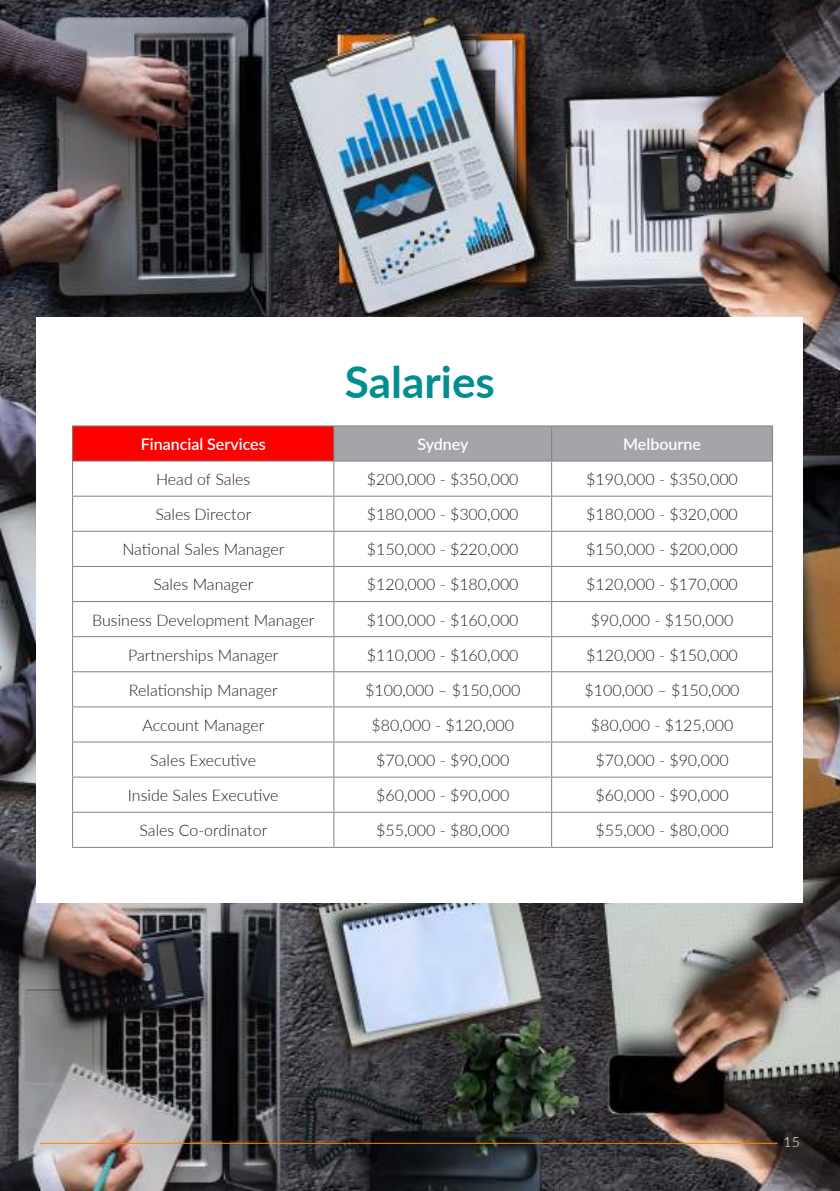
<style>
.page{position:relative;width:840px;height:1191px;background:#fff}
.page>*{position:absolute;margin:0;border:0;box-sizing:border-box;transform-origin:0 0}
.t1{font:700 44px "Lato";color:#008e91}
.t2{font:300 16px "Lato";color:#231f20}
.t3{font:600 16px "Lato";color:#fff}
.t4{font:300 14px "Lato";color:#fff}
</style>
<div class="page">
<img style="left:0;top:0;width:839px;height:1191px">
<div style="left:37px;top:317px;width:765px;height:585px;background:#fff"></div>
<div style="left:73px;top:426px;width:261px;height:35px;background:#f00"></div>
<div style="left:334px;top:426px;width:437px;height:34px;background:#a4a5a9"></div>
<svg style="left:73px;top:461px;width:698px;height:386px"></svg>
<hr style="left:72px;top:425px;width:262px;height:1px;background:#808285">
<hr style="left:72px;top:426px;width:1px;height:34px;background:#808285">
<hr style="left:334px;top:425px;width:217px;height:1px;background:#808285">
<hr style="left:333px;top:426px;width:1px;height:34px;background:#808285">
<hr style="left:551px;top:425px;width:221px;height:1px;background:#808285">
<hr style="left:551px;top:426px;width:1px;height:34px;background:#808285">
<hr style="left:771px;top:426px;width:1px;height:34px;background:#808285">
<hr style="left:72px;top:460px;width:262px;height:1px;background:#808285">
<hr style="left:72px;top:461px;width:1px;height:35px;background:#808285">
<hr style="left:334px;top:460px;width:217px;height:1px;background:#808285">
<hr style="left:333px;top:461px;width:1px;height:35px;background:#808285">
<hr style="left:551px;top:460px;width:221px;height:1px;background:#808285">
<hr style="left:551px;top:461px;width:1px;height:35px;background:#808285">
<hr style="left:771px;top:461px;width:1px;height:35px;background:#808285">
<hr style="left:72px;top:496px;width:262px;height:1px;background:#808285">
<hr style="left:72px;top:497px;width:1px;height:34px;background:#808285">
<hr style="left:334px;top:496px;width:217px;height:1px;background:#808285">
<hr style="left:333px;top:497px;width:1px;height:34px;background:#808285">
<hr style="left:551px;top:496px;width:221px;height:1px;background:#808285">
<hr style="left:551px;top:497px;width:1px;height:34px;background:#808285">
<hr style="left:771px;top:497px;width:1px;height:34px;background:#808285">
<hr style="left:72px;top:531px;width:262px;height:1px;background:#808285">
<hr style="left:72px;top:532px;width:1px;height:34px;background:#808285">
<hr style="left:334px;top:531px;width:217px;height:1px;background:#808285">
<hr style="left:333px;top:532px;width:1px;height:34px;background:#808285">
<hr style="left:551px;top:531px;width:221px;height:1px;background:#808285">
<hr style="left:551px;top:532px;width:1px;height:34px;background:#808285">
<hr style="left:771px;top:532px;width:1px;height:34px;background:#808285">
<hr style="left:72px;top:566px;width:262px;height:1px;background:#808285">
<hr style="left:72px;top:567px;width:1px;height:34px;background:#808285">
<hr style="left:334px;top:566px;width:217px;height:1px;background:#808285">
<hr style="left:333px;top:567px;width:1px;height:34px;background:#808285">
<hr style="left:551px;top:566px;width:221px;height:1px;background:#808285">
<hr style="left:551px;top:567px;width:1px;height:34px;background:#808285">
<hr style="left:771px;top:567px;width:1px;height:34px;background:#808285">
<hr style="left:72px;top:601px;width:262px;height:1px;background:#808285">
<hr style="left:72px;top:602px;width:1px;height:34px;background:#808285">
<hr style="left:334px;top:601px;width:217px;height:1px;background:#808285">
<hr style="left:333px;top:602px;width:1px;height:34px;background:#808285">
<hr style="left:551px;top:601px;width:221px;height:1px;background:#808285">
<hr style="left:551px;top:602px;width:1px;height:34px;background:#808285">
<hr style="left:771px;top:602px;width:1px;height:34px;background:#808285">
<hr style="left:72px;top:636px;width:262px;height:1px;background:#808285">
<hr style="left:72px;top:637px;width:1px;height:34px;background:#808285">
<hr style="left:334px;top:636px;width:217px;height:1px;background:#808285">
<hr style="left:333px;top:637px;width:1px;height:34px;background:#808285">
<hr style="left:551px;top:636px;width:221px;height:1px;background:#808285">
<hr style="left:551px;top:637px;width:1px;height:34px;background:#808285">
<hr style="left:771px;top:637px;width:1px;height:34px;background:#808285">
<hr style="left:72px;top:671px;width:262px;height:1px;background:#808285">
<hr style="left:72px;top:672px;width:1px;height:34px;background:#808285">
<hr style="left:334px;top:671px;width:217px;height:1px;background:#808285">
<hr style="left:333px;top:672px;width:1px;height:34px;background:#808285">
<hr style="left:551px;top:671px;width:221px;height:1px;background:#808285">
<hr style="left:551px;top:672px;width:1px;height:34px;background:#808285">
<hr style="left:771px;top:672px;width:1px;height:34px;background:#808285">
<hr style="left:72px;top:706px;width:262px;height:1px;background:#808285">
<hr style="left:72px;top:707px;width:1px;height:34px;background:#808285">
<hr style="left:334px;top:706px;width:217px;height:1px;background:#808285">
<hr style="left:333px;top:707px;width:1px;height:34px;background:#808285">
<hr style="left:551px;top:706px;width:221px;height:1px;background:#808285">
<hr style="left:551px;top:707px;width:1px;height:34px;background:#808285">
<hr style="left:771px;top:707px;width:1px;height:34px;background:#808285">
<hr style="left:72px;top:741px;width:262px;height:1px;background:#808285">
<hr style="left:72px;top:742px;width:1px;height:34px;background:#808285">
<hr style="left:334px;top:741px;width:217px;height:1px;background:#808285">
<hr style="left:333px;top:742px;width:1px;height:34px;background:#808285">
<hr style="left:551px;top:741px;width:221px;height:1px;background:#808285">
<hr style="left:551px;top:742px;width:1px;height:34px;background:#808285">
<hr style="left:771px;top:742px;width:1px;height:34px;background:#808285">
<hr style="left:72px;top:776px;width:262px;height:1px;background:#808285">
<hr style="left:72px;top:777px;width:1px;height:34px;background:#808285">
<hr style="left:334px;top:776px;width:217px;height:1px;background:#808285">
<hr style="left:333px;top:777px;width:1px;height:34px;background:#808285">
<hr style="left:551px;top:776px;width:221px;height:1px;background:#808285">
<hr style="left:551px;top:777px;width:1px;height:34px;background:#808285">
<hr style="left:771px;top:777px;width:1px;height:34px;background:#808285">
<hr style="left:72px;top:811px;width:262px;height:1px;background:#808285">
<hr style="left:72px;top:812px;width:1px;height:35px;background:#808285">
<hr style="left:334px;top:811px;width:217px;height:1px;background:#808285">
<hr style="left:333px;top:812px;width:1px;height:35px;background:#808285">
<hr style="left:551px;top:811px;width:221px;height:1px;background:#808285">
<hr style="left:551px;top:812px;width:1px;height:35px;background:#808285">
<hr style="left:771px;top:812px;width:1px;height:35px;background:#808285">
<hr style="left:72px;top:847px;width:262px;height:1px;background:#808285">
<hr style="left:334px;top:847px;width:217px;height:1px;background:#808285">
<hr style="left:551px;top:847px;width:221px;height:1px;background:#808285">
<hr style="left:40px;top:1142px;width:737px;height:1px;background:#ff8400">
<h1 class="t1" style="left:345px;top:349px;width:151px">Salaries</h1>
<p class="t3" style="left:141px;top:432px;width:126px">Financial Services</p>
<p class="t3" style="left:417px;top:432px;width:53px">Sydney</p>
<p class="t3" style="left:623px;top:432px;width:79px">Melbourne</p>
<p class="t2" style="left:156px;top:468px;width:96px">Head of Sales</p>
<p class="t2" style="left:367px;top:468px;width:153px">$200,000 - $350,000</p>
<p class="t2" style="left:586px;top:468px;width:153px">$190,000 - $350,000</p>
<p class="t2" style="left:155px;top:503px;width:97px">Sales Director</p>
<p class="t2" style="left:367px;top:503px;width:153px">$180,000 - $300,000</p>
<p class="t2" style="left:586px;top:503px;width:153px">$180,000 - $320,000</p>
<p class="t2" style="left:122px;top:538px;width:163px">National Sales Manager</p>
<p class="t2" style="left:367px;top:538px;width:153px">$150,000 - $220,000</p>
<p class="t2" style="left:586px;top:538px;width:153px">$150,000 - $200,000</p>
<p class="t2" style="left:153px;top:573px;width:101px">Sales Manager</p>
<p class="t2" style="left:367px;top:573px;width:153px">$120,000 - $180,000</p>
<p class="t2" style="left:586px;top:573px;width:153px">$120,000 - $170,000</p>
<p class="t2" style="left:92px;top:608px;width:224px">Business Development Manager</p>
<p class="t2" style="left:367px;top:608px;width:153px">$100,000 - $160,000</p>
<p class="t2" style="left:590px;top:608px;width:144px">$90,000 - $150,000</p>
<p class="t2" style="left:128px;top:644px;width:152px">Partnerships Manager</p>
<p class="t2" style="left:367px;top:644px;width:153px">$110,000 - $160,000</p>
<p class="t2" style="left:586px;top:644px;width:153px">$120,000 - $150,000</p>
<p class="t2" style="left:129px;top:679px;width:150px">Relationship Manager</p>
<p class="t2" style="left:365px;top:679px;width:156px">$100,000 – $150,000</p>
<p class="t2" style="left:584px;top:679px;width:156px">$100,000 – $150,000</p>
<p class="t2" style="left:142px;top:714px;width:123px">Account Manager</p>
<p class="t2" style="left:371px;top:714px;width:144px">$80,000 - $120,000</p>
<p class="t2" style="left:590px;top:714px;width:144px">$80,000 - $125,000</p>
<p class="t2" style="left:150px;top:749px;width:107px">Sales Executive</p>
<p class="t2" style="left:376px;top:749px;width:134px">$70,000 - $90,000</p>
<p class="t2" style="left:595px;top:749px;width:134px">$70,000 - $90,000</p>
<p class="t2" style="left:128px;top:784px;width:152px">Inside Sales Executive</p>
<p class="t2" style="left:376px;top:784px;width:134px">$60,000 - $90,000</p>
<p class="t2" style="left:595px;top:784px;width:134px">$60,000 - $90,000</p>
<p class="t2" style="left:139px;top:819px;width:129px">Sales Co-ordinator</p>
<p class="t2" style="left:376px;top:819px;width:134px">$55,000 - $80,000</p>
<p class="t2" style="left:595px;top:819px;width:134px">$55,000 - $80,000</p>
<p class="t4" style="left:783px;top:1132px;width:18px">15</p>
</div>
